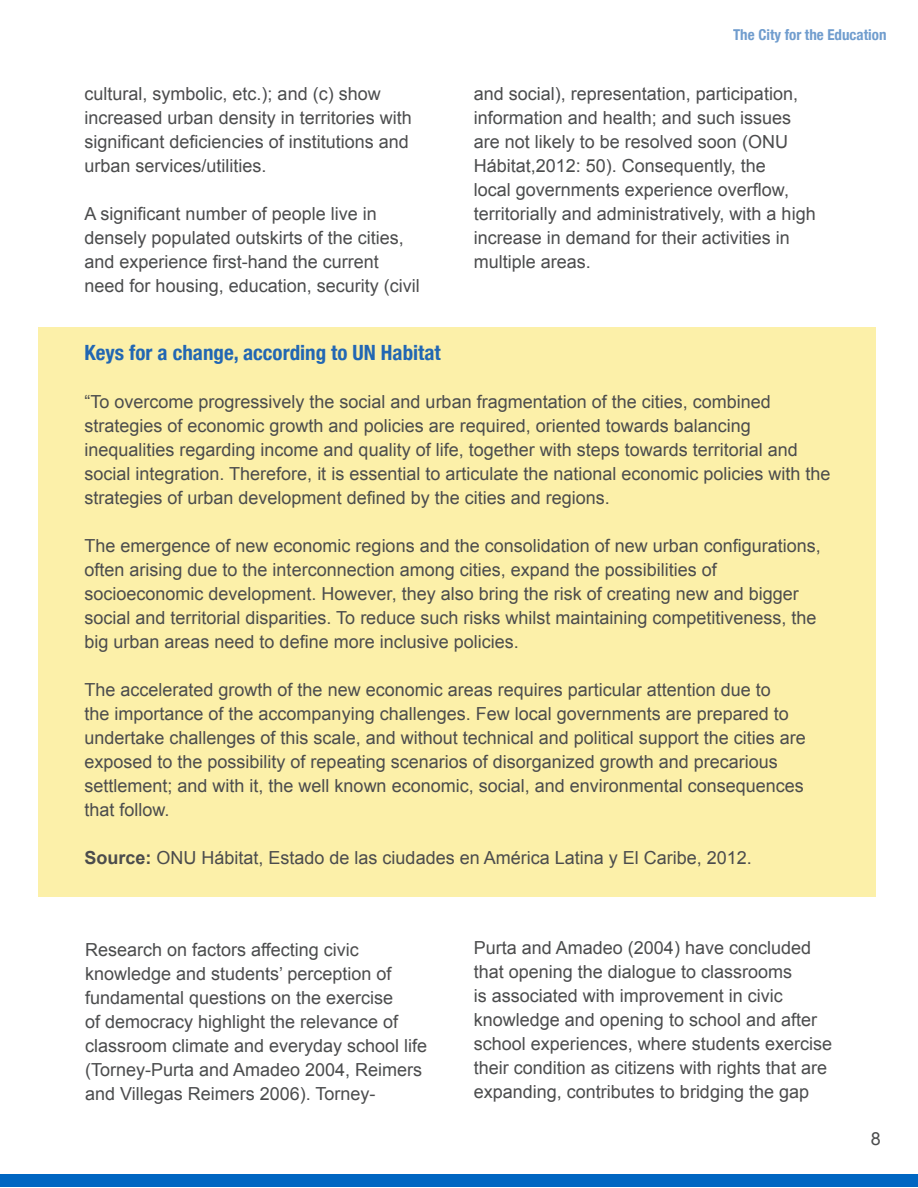
<style>
.page{position:relative;width:918px;height:1188px;background:#fff}
.page>*{position:absolute;margin:0;border:0;box-sizing:border-box;transform-origin:0 0}
.t1{font:700 condensed 21px "Helvetica Neue";color:#2267b3}
.t2{font:18px/24px "Arial";color:#4b4c4d}
.t3{font:700 condensed 15px "Helvetica Neue";color:#2267b3}
.s1{font-weight:700}
</style>
<div class="page">
<div style="left:0;top:1174px;width:918px;height:13px;background:#0066c2"></div>
<div style="left:38px;top:327px;width:837px;height:570px;background:#fcf0a9"></div>
<p class="t2" style="left:85px;top:82px;width:329px">cultural, symbolic, etc.); and (c) show increased urban density in territories with significant deficiencies of institutions and urban services/utilities.</p>
<p class="t2" style="left:85px;top:202px;width:337px">A significant number of people live in densely populated outskirts of the cities, and experience first-hand the current need for housing, education, security (civil</p>
<p class="t3" style="left:733px;top:23px;width:155px">The City for the Education</p>
<p class="t2" style="left:474px;top:82px;width:343px">and social), representation, participation, information and health; and such issues are not likely to be resolved soon (ONU Hábitat,2012: 50). Consequently, the<br>local governments experience overflow, territorially and administratively, with a high increase in demand for their activities in multiple areas.</p>
<p class="t1" style="left:85px;top:335px;width:358px">Keys for a change, according to UN Habitat</p>
<p class="t2" style="left:85px;top:390px;width:748px">“To overcome progressively the social and urban fragmentation of the cities, combined strategies of economic growth and policies are required, oriented towards balancing inequalities regarding income and quality of life, together with steps towards territorial and social integration. Therefore, it is essential to articulate the national economic policies with the strategies of urban development defined by the cities and regions.</p>
<p class="t2" style="left:85px;top:534px;width:738px">The emergence of new economic regions and the consolidation of new urban configurations, often arising due to the interconnection among cities, expand the possibilities of socioeconomic development. However, they also bring the risk of creating new and bigger social and territorial disparities. To reduce such risks whilst maintaining competitiveness, the big urban areas need to define more inclusive policies.</p>
<p class="t2" style="left:85px;top:678px;width:723px">The accelerated growth of the new economic areas requires particular attention due to<br>the importance of the accompanying challenges. Few local governments are prepared to undertake challenges of this scale, and without technical and political support the cities are exposed to the possibility of repeating scenarios of disorganized growth and precarious settlement; and with it, the well known economic, social, and environmental consequences that follow.</p>
<p class="t2" style="left:85px;top:846px;width:669px"><span class="s1">Source:</span> ONU Hábitat, Estado de las ciudades en América Latina y El Caribe, 2012.</p>
<p class="t2" style="left:85px;top:938px;width:344px">Research on factors affecting civic knowledge and students’ perception of fundamental questions on the exercise<br>of democracy highlight the relevance of classroom climate and everyday school life (Torney-Purta and Amadeo 2004, Reimers and Villegas Reimers 2006). Torney-</p>
<p class="t2" style="left:474px;top:936px;width:360px">Purta and Amadeo (2004) have concluded that opening the dialogue to classrooms<br>is associated with improvement in civic knowledge and opening to school and after school experiences, where students exercise their condition as citizens with rights that are expanding, contributes to bridging the gap</p>
<p class="t2" style="left:871px;top:1127px;width:12px">8</p>
</div>
